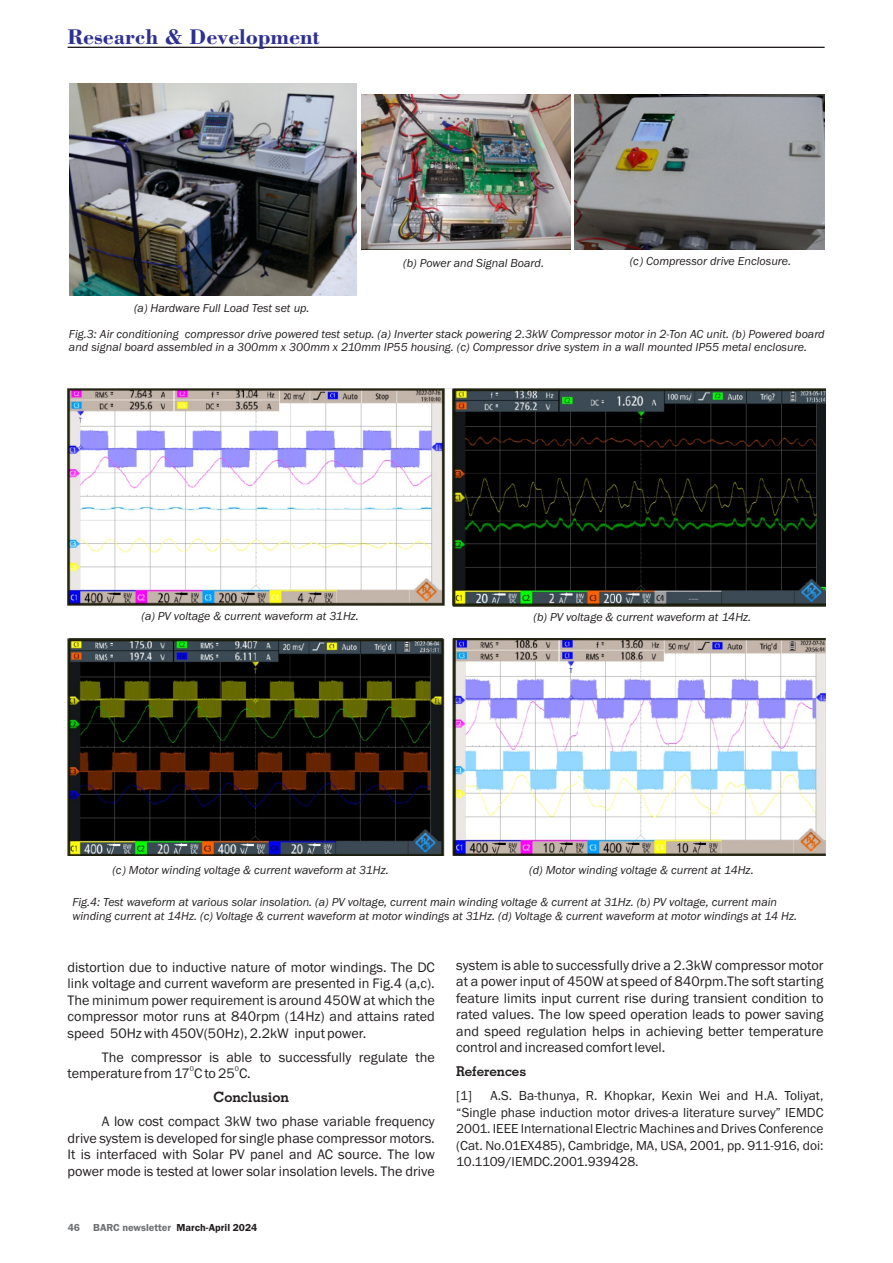
<style>
.page{position:relative;width:893px;height:1263px;background:#fff}
.page>*{position:absolute;margin:0;border:0;box-sizing:border-box;transform-origin:0 0}
.t1{font:700 22.5px "Bodoni BT";color:#2e3092}
.t2{font:14.25px/16.5px "Franklin Gothic";color:#231f20;text-align:justify}
.t3{font:700 14.25px "Geometric Slab 703 BT";color:#231f20}
.t4{font:13.5px/16.5px "Franklin Gothic";color:#231f20;text-align:justify}
.t5{font:700 13.5px "Geometric Slab 703 BT";color:#231f20}
.t6{font:italic 12px/13.6px "Franklin Gothic";color:#231f20}
.t7{font:600 10.5px "Franklin Gothic";color:#6d6f71}
.t8{font:7.2px "Franklin Gothic";color:#231f20}
.s1{color:#231f20}
</style>
<div class="page">
<img style="left:69px;top:83px;width:287px;height:213px">
<img style="left:67px;top:638px;width:758px;height:218px">
<img style="left:67px;top:389px;width:758px;height:217px">
<img style="left:574px;top:95px;width:250px;height:154px">
<img style="left:361px;top:95px;width:209px;height:154px">
<svg style="left:67px;top:47px;width:758px;height:1px"></svg>
<h1 class="t1" style="left:68px;top:27px;width:254px">Research &amp; Development</h1>
<p class="t6" style="left:134px;top:302px;width:177px">(a) Hardware Full Load Test set up.</p>
<p class="t6" style="left:403px;top:257px;width:142px">(b) Power and Signal Board.</p>
<p class="t6" style="left:630px;top:256px;width:163px">(c) Compressor drive Enclosure.</p>
<p class="t6" style="left:69px;top:328px;width:757px">Fig.3: Air conditioning compressor drive powered test setup. (a) Inverter stack powering 2.3kW Compressor motor in 2-Ton AC unit. (b) Powered board and signal board assembled in a 300mm x 300mm x 210mm IP55 housing. (c) Compressor drive system in a wall mounted IP55 metal enclosure.</p>
<p class="t6" style="left:141px;top:610px;width:219px">(a) PV voltage &amp; current waveform at 31Hz.</p>
<p class="t6" style="left:534px;top:611px;width:219px">(b) PV voltage &amp; current waveform at 14Hz.</p>
<p class="t6" style="left:112px;top:864px;width:278px">(c) Motor winding voltage &amp; current waveform at 31Hz.</p>
<p class="t6" style="left:529px;top:864px;width:226px">(d) Motor winding voltage &amp; current at 14Hz.</p>
<p class="t6" style="left:72px;top:896px;width:726px">Fig.4: Test waveform at various solar insolation. (a) PV voltage, current main winding voltage &amp; current at 31Hz. (b) PV voltage, current main winding current at 14Hz. (c) Voltage &amp; current waveform at motor windings at 31Hz. (d) Voltage &amp; current waveform at motor windings at 14 Hz.</p>
<p class="t2" style="left:68px;top:960px;width:369px">distortion due to inductive nature of motor windings. The DC link voltage and current waveform are presented in Fig.4 (a,c).<br>The minimum power requirement is around 450W at which the compressor motor runs at 840rpm (14Hz) and attains rated speed 50Hz with 450V(50Hz), 2.2kW input power.</p>
<p class="t2" style="left:102px;top:1050px;width:335px">The compressor is able to successfully regulate the</p>
<p class="t8" style="left:190px;top:1066px;width:6px">0</p>
<p class="t8" style="left:235px;top:1066px;width:6px">0</p>
<p class="t2" style="left:68px;top:1066px;width:185px">temperature from 17 C to 25 C.</p>
<p class="t3" style="left:214px;top:1091px;width:77px">Conclusion</p>
<p class="t2" style="left:68px;top:1114px;width:369px;text-indent:34px">A low cost compact 3kW two phase variable frequency drive system is developed for single phase compressor motors.<br>It is interfaced with Solar PV panel and AC source. The low power mode is tested at lower solar insolation levels. The drive</p>
<p class="t7" style="left:68px;top:1223px;width:191px">46 BARC newsletter <span class="s1">March-April 2024</span></p>
<p class="t2" style="left:456px;top:958px;width:369px">system is able to successfully drive a 2.3kW compressor motor at a power input of 450W at speed of 840rpm.The soft starting feature limits input current rise during transient condition to rated values. The low speed operation leads to power saving and speed regulation helps in achieving better temperature control and increased comfort level.</p>
<p class="t5" style="left:456px;top:1066px;width:72px">References</p>
<p class="t4" style="left:456px;top:1088px;width:17px">[1]</p>
<p class="t4" style="left:456px;top:1088px;width:369px;text-indent:34px">A.S. Ba-thunya, R. Khopkar, Kexin Wei and H.A. Toliyat, “Single phase induction motor drives-a literature survey” IEMDC 2001. IEEE International Electric Machines and Drives Conference (Cat. No.01EX485), Cambridge, MA, USA, 2001, pp. 911-916, doi:<br>10.1109/IEMDC.2001.939428.</p>
</div>
